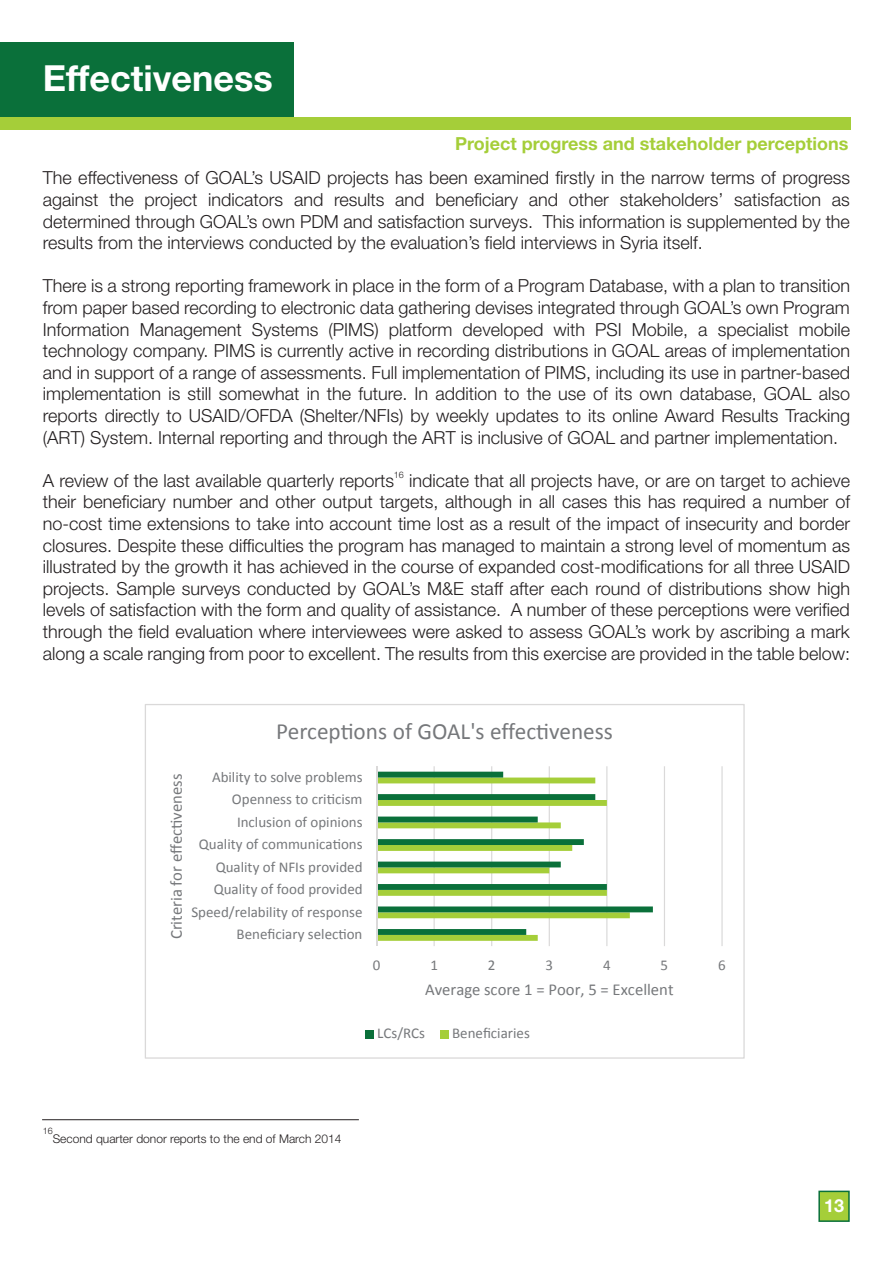
<style>
.page{position:relative;width:893px;height:1263px;background:#fff}
.page>*{position:absolute;margin:0;border:0;box-sizing:border-box;transform-origin:0 0}
.t1{font:700 36px "Helvetica Neue LT Std";color:#fff}
.t2{font:23.25px "Calibri";color:#76787b}
.t3{font:300 18px/21.6px "Helvetica Neue LT Std";color:#231f20;text-align:justify}
.t4{font:700 18px "Helvetica Neue LT Std";color:#a5ce39}
.t5{font:700 18px "Helvetica Neue LT Std";color:#fff}
.t6{font:16.65px "Calibri";color:#76787b}
.t7{font:15px "Calibri";color:#76787b}
.t8{font:300 12px "Helvetica Neue LT Std";color:#231f20}
.t9{font:300 9px "Helvetica Neue LT Std";color:#231f20}
</style>
<div class="page">
<div style="left:818px;top:1190px;width:32px;height:32px;background:#a5ce39;border:2px solid #0a703a"></div>
<hr style="left:42px;top:1119px;width:317px;height:1px;background:#231f20">
<div style="left:0;top:117px;width:851px;height:13px;background:#a5ce39"></div>
<div style="left:0;top:43px;width:294px;height:74px;background:#0a703a"></div>
<svg style="left:145px;top:704px;width:600px;height:355px"></svg>
<h1 class="t1" style="left:43px;top:56px;width:232px">Effectiveness</h1>
<p class="t4" style="left:455px;top:133px;width:395px">Project progress and stakeholder perceptions</p>
<p class="t3" style="left:43px;top:167px;width:809px">The effectiveness of GOAL’s USAID projects has been examined firstly in the narrow terms of progress against the project indicators and results and beneficiary and other stakeholders’ satisfaction as determined through GOAL’s own PDM and satisfaction surveys. This information is supplemented by the results from the interviews conducted by the evaluation’s field interviews in Syria itself.</p>
<p class="t3" style="left:43px;top:275px;width:809px">There is a strong reporting framework in place in the form of a Program Database, with a plan to transition from paper based recording to electronic data gathering devises integrated through GOAL’s own Program Information Management Systems (PIMS) platform developed with PSI Mobile, a specialist mobile technology company. PIMS is currently active in recording distributions in GOAL areas of implementation and in support of a range of assessments. Full implementation of PIMS, including its use in partner-based implementation is still somewhat in the future. In addition to the use of its own database, GOAL also reports directly to USAID/OFDA (Shelter/NFIs) by weekly updates to its online Award Results Tracking (ART) System. Internal reporting and through the ART is inclusive of GOAL and partner implementation.</p>
<p class="t3" style="left:43px;top:469px;width:353px">A review of the last available quarterly reports</p>
<p class="t9" style="left:394px;top:469px;width:12px">16</p>
<p class="t3" style="left:43px;top:469px;width:809px;text-indent:366px">indicate that all projects have, or are on target to achieve their beneficiary number and other output targets, although in all cases this has required a number of no-cost time extensions to take into account time lost as a result of the impact of insecurity and border closures. Despite these difficulties the program has managed to maintain a strong level of momentum as illustrated by the growth it has achieved in the course of expanded cost-modifications for all three USAID projects. Sample surveys conducted by GOAL’s M&amp;E staff after each round of distributions show high levels of satisfaction with the form and quality of assistance. A number of these perceptions were verified through the field evaluation where interviewees were asked to assess GOAL’s work by ascribing a mark along a scale ranging from poor to excellent. The results from this exercise are provided in the table below:</p>
<p class="t2" style="left:276px;top:715px;width:338px">Perceptions of GOAL's effectiveness</p>
<p class="t6" style="left:165px;top:939px;width:167px;rotate:-90deg">Criteria for effectiveness</p>
<p class="t7" style="left:212px;top:766px;width:152px">Ability to solve problems</p>
<p class="t7" style="left:232px;top:789px;width:132px">Openness to criticism</p>
<p class="t7" style="left:237px;top:811px;width:127px">Inclusion of opinions</p>
<p class="t7" style="left:199px;top:834px;width:165px">Quality of communications</p>
<p class="t7" style="left:216px;top:856px;width:148px">Quality of NFIs provided</p>
<p class="t7" style="left:214px;top:879px;width:150px">Quality of food provided</p>
<p class="t7" style="left:191px;top:901px;width:173px">Speed/relability of response</p>
<p class="t7" style="left:237px;top:924px;width:127px">Beneficiary selection</p>
<p class="t7" style="left:373px;top:954px;width:9px">0</p>
<p class="t7" style="left:430px;top:954px;width:9px">1</p>
<p class="t7" style="left:488px;top:954px;width:9px">2</p>
<p class="t7" style="left:545px;top:954px;width:9px">3</p>
<p class="t7" style="left:603px;top:954px;width:9px">4</p>
<p class="t7" style="left:661px;top:954px;width:9px">5</p>
<p class="t7" style="left:718px;top:954px;width:9px">6</p>
<p class="t6" style="left:425px;top:978px;width:250px">Average score 1 = Poor, 5 = Excellent</p>
<p class="t7" style="left:377px;top:1023px;width:49px">LCs/RCs</p>
<p class="t7" style="left:452px;top:1023px;width:79px">Beneficiaries</p>
<p class="t9" style="left:43px;top:1125px;width:12px">16</p>
<p class="t8" style="left:53px;top:1131px;width:290px">Second quarter donor reports to the end of March 2014</p>
<p class="t5" style="left:824px;top:1194px;width:22px">13</p>
</div>
